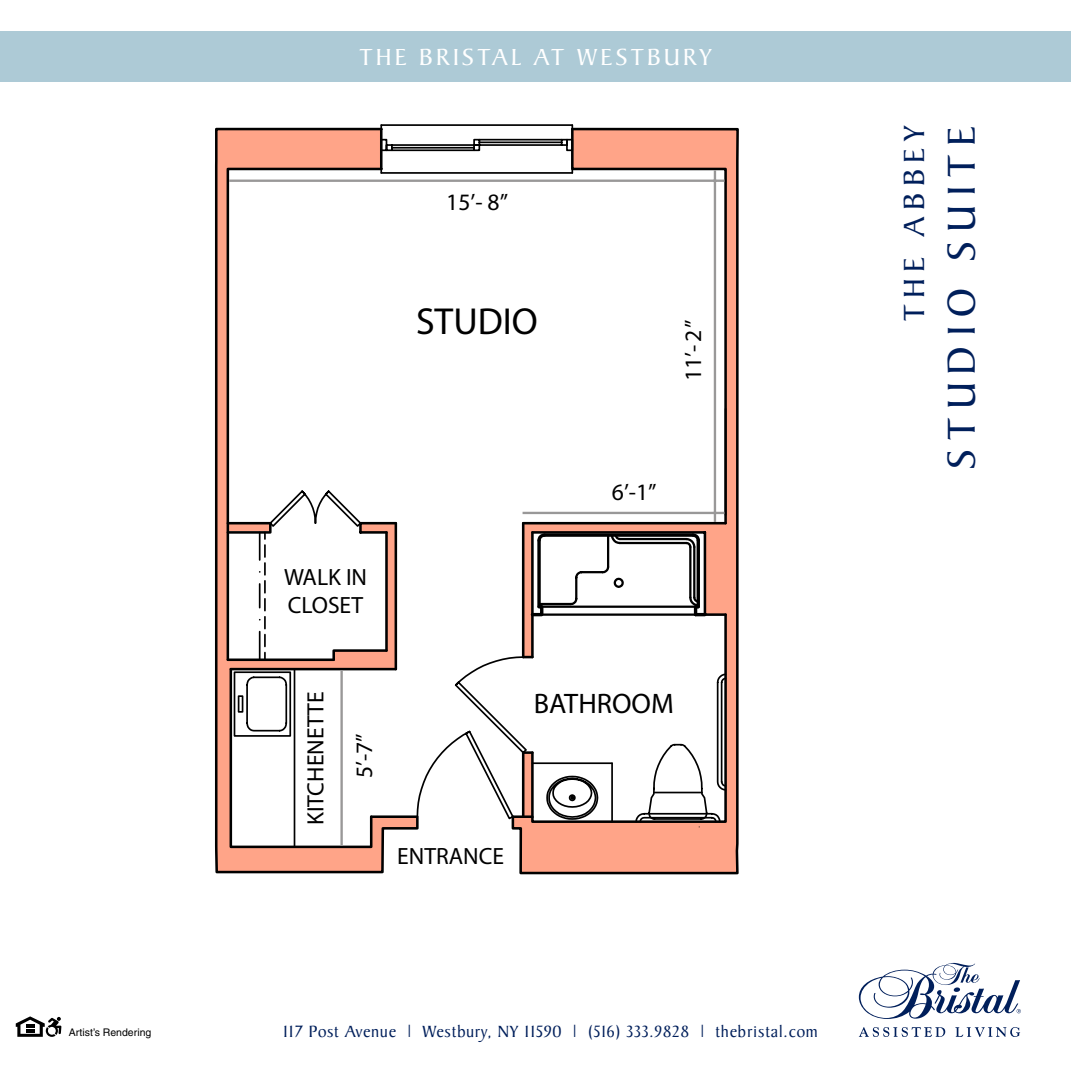
<style>
.page{position:relative;width:1071px;height:1071px;background:#fff}
.page>*{position:absolute;margin:0;border:0;box-sizing:border-box;transform-origin:0 0}
.t1{font:42px "Baker Signet Std";letter-spacing:.2em;color:#001f5b}
.t2{font:37.8px "Futura";color:#000}
.t3{font:31.5px "Baker Signet Std";letter-spacing:.2em;color:#001f5b}
.t4{font:28.35px "Futura";color:#000}
.t5{font:25.2px "Baker Signet Std";letter-spacing:.12em;color:#fff}
.t6{font:23.62px/28.3px "Futura";color:#000}
.t7{font:17.5px "Baker Signet Std";letter-spacing:.04em;color:#001f5b}
.t8{font:10.5px "Helvetica LT Std";color:#000}
</style>
<div class="page">
<div style="left:0;top:32px;width:1071px;height:50px;background:#adcad6"></div>
<svg style="left:859px;top:1027px;width:86px;height:10px"></svg>
<svg style="left:955px;top:1027px;width:65px;height:10px"></svg>
<svg style="left:859px;top:963px;width:162px;height:56px"></svg>
<svg style="left:16px;top:1016px;width:45px;height:21px"></svg>
<svg style="left:510px;top:127px;width:229px;height:747px"></svg>
<svg style="left:215px;top:127px;width:205px;height:747px"></svg>
<svg style="left:570px;top:127px;width:158px;height:394px"></svg>
<svg style="left:380px;top:124px;width:194px;height:51px"></svg>
<svg style="left:225px;top:521px;width:503px;height:303px"></svg>
<svg style="left:228px;top:521px;width:170px;height:328px"></svg>
<hr style="left:227px;top:409px;width:2px;height:106px;background:#000">
<hr style="left:725px;top:409px;width:1px;height:106px;background:#000">
<svg style="left:233px;top:489px;width:156px;height:360px"></svg>
<hr style="left:229px;top:180px;width:495px;height:2px;background:#999898">
<hr style="left:523px;top:512px;width:201px;height:2px;background:#999898">
<hr style="left:714px;top:170px;width:2px;height:352px;background:#999898">
<hr style="left:340px;top:670px;width:3px;height:176px;background:#999898">
<h3 class="t5" style="left:359px;top:43px;width:354px">THE BRISTAL AT WESTBURY</h3>
<h3 class="t6" style="left:446px;top:187px;width:63px">15’- 8”</h3>
<h2 class="t2" style="left:416px;top:298px;width:123px">STUDIO</h2>
<h3 class="t6" style="left:679px;top:381px;width:63px;rotate:-90deg">11’-2”</h3>
<h3 class="t6" style="left:284px;top:562px;width:85px">WALK IN<br>CLOSET</h3>
<h3 class="t6" style="left:301px;top:825px;width:135px;rotate:-90deg">KITCHENETTE</h3>
<h3 class="t6" style="left:350px;top:778px;width:46px;rotate:-90deg">5’-7”</h3>
<h3 class="t6" style="left:397px;top:841px;width:108px">ENTRANCE</h3>
<h3 class="t6" style="left:612px;top:478px;width:46px">6’-1”</h3>
<h3 class="t4" style="left:534px;top:686px;width:141px">BATHROOM</h3>
<p class="t8" style="left:69px;top:1027px;width:84px">Artist’s Rendering</p>
<p class="t7" style="left:283px;top:1022px;width:537px">117 Post Avenue | Westbury, NY 11590 | (516) 333.9828 | thebristal.com</p>
<h3 class="t3" style="left:897px;top:321px;width:198px;rotate:-90deg">THE ABBEY</h3>
<h1 class="t1" style="left:939px;top:469px;width:344px;rotate:-90deg">STUDIO SUITE</h1>
</div>
